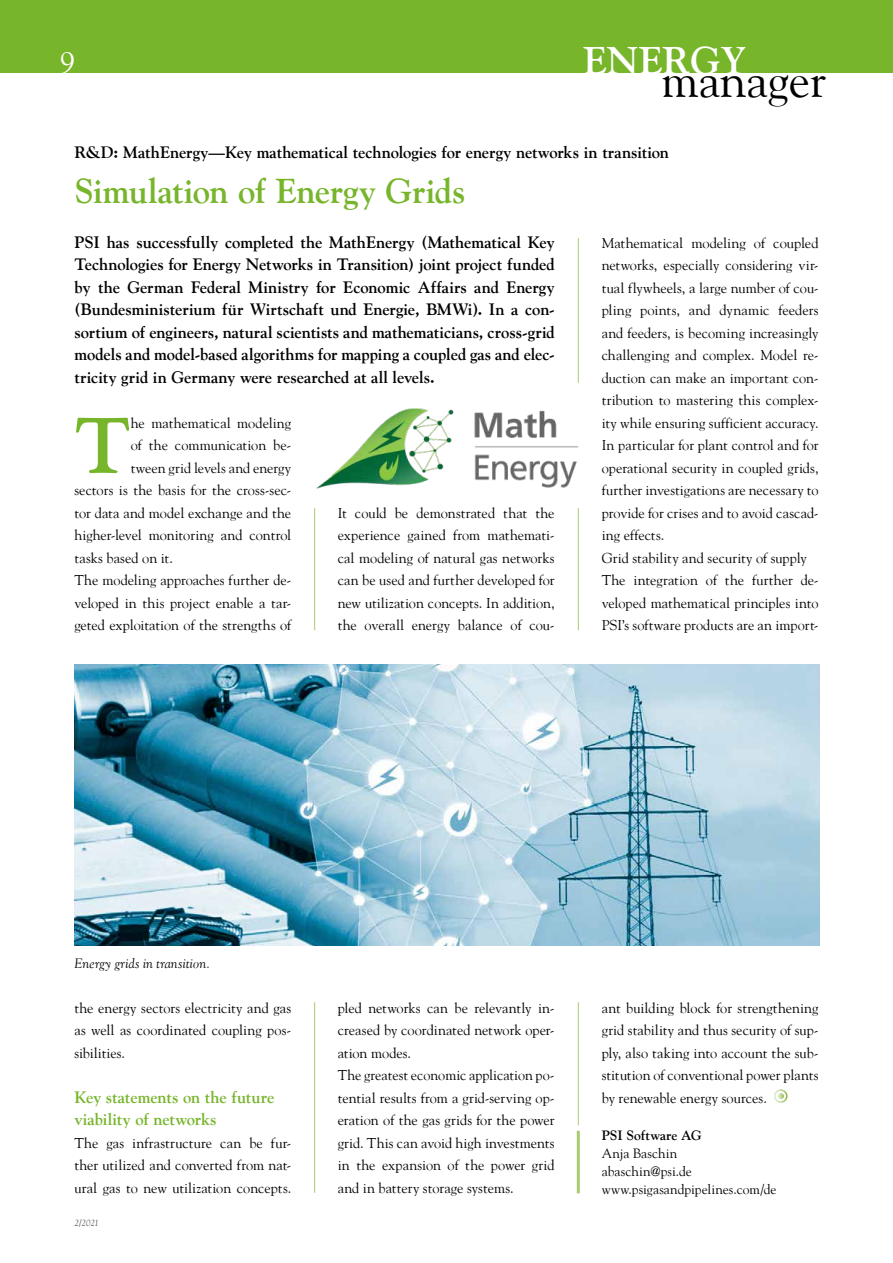
<style>
.page{position:relative;width:893px;height:1263px;background:#fff}
.page>*{position:absolute;margin:0;border:0;box-sizing:border-box;transform-origin:0 0}
.t1{font:700 78.15px "Goudy";color:#77b52b}
.t2{font:47.85px "Goudy";color:#000}
.t3{font:700 38.55px "Goudy";color:#fff}
.t4{font:700 34.5px "Goudy";letter-spacing:-.01em;color:#77b52b}
.t5{font:30px "Goudy";color:#fff}
.t6{font:700 16.5px/22.5px "Goudy";letter-spacing:-.005em;color:#000;text-align:justify}
.t7{font:700 16.5px/22.5px "Goudy";letter-spacing:-.005em;color:#77b52b}
.t8{font:14.25px/22.5px "Goudy";color:#000;text-align:justify}
.t9{font:13.5px/18px "Goudy";letter-spacing:.005em;color:#000}
.t10{font:italic 13.5px "Goudy";letter-spacing:.02em;color:#000}
.t11{font:700 13.5px "Goudy";color:#000}
.t12{font:italic 9px "Goudy";color:#565655}
</style>
<div class="page">
<div style="left:0;top:0;width:893px;height:72px;background:#77b52b"></div>
<hr style="left:578px;top:238px;width:1px;height:145px;background:#a8cb70">
<hr style="left:314px;top:508px;width:1px;height:122px;background:#a8cb70">
<div style="left:774px;top:1089px;width:13px;height:14px;border:2px solid #fff;border-radius:50%"></div>
<svg style="left:778px;top:1093px;width:6px;height:6px"></svg>
<img style="left:74px;top:665px;width:745px;height:280px">
<img style="left:317px;top:409px;width:261px;height:79px">
<hr style="left:577px;top:1131px;width:3px;height:62px;background:#a8cb70">
<hr style="left:314px;top:1002px;width:1px;height:191px;background:#a8cb70">
<hr style="left:578px;top:1002px;width:1px;height:123px;background:#a8cb70">
<hr style="left:578px;top:508px;width:1px;height:122px;background:#a8cb70">
<h3 class="t5" style="left:60px;top:44px;width:16px">9</h3>
<h3 class="t3" style="left:583px;top:38px;width:164px">ENERGY</h3>
<h2 class="t2" style="left:661px;top:51px;width:166px">manager</h2>
<p class="t6" style="left:74px;top:141px;width:596px">R&amp;D: MathEnergy—Key mathematical technologies for energy networks in transition</p>
<h3 class="t4" style="left:74px;top:171px;width:393px">Simulation of Energy Grids</h3>
<p class="t6" style="left:75px;top:231px;width:482px">PSI has successfully completed the MathEnergy (Mathematical Key Technologies for Energy Networks in Transition) joint project funded by the German Federal Ministry for Economic Affairs and Energy (Bundesministerium für Wirtschaft und Energie, BMWi). In a con&shy;sortium of engineers, natural scientists and mathematicians, cross-grid models and model-based algorithms for mapping a coupled gas and elec&shy;tricity grid in Germany were researched at all levels.</p>
<h1 class="t1" style="left:74px;top:399px;width:58px">T</h1>
<p class="t8" style="left:131px;top:411px;width:162px">he mathematical modeling</p>
<p class="t8" style="left:131px;top:434px;width:162px">of the communication be-</p>
<p class="t8" style="left:131px;top:456px;width:162px">tween grid levels and energy</p>
<p class="t8" style="left:74px;top:479px;width:218px">sectors is the basis for the cross-sec-</p>
<p class="t8" style="left:74px;top:501px;width:218px">tor data and model exchange and the</p>
<p class="t8" style="left:74px;top:524px;width:218px">higher-level monitoring and control</p>
<p class="t8" style="left:74px;top:546px;width:100px">tasks based on it.</p>
<p class="t8" style="left:74px;top:569px;width:218px">The modeling approaches further de-</p>
<p class="t8" style="left:74px;top:591px;width:218px">veloped in this project enable a tar-</p>
<p class="t8" style="left:74px;top:614px;width:218px">geted exploitation of the strengths of</p>
<p class="t8" style="left:338px;top:501px;width:218px">It could be demonstrated that the experience gained from mathemati&shy;cal modeling of natural gas networks can be used and further developed for new utilization concepts. In addition, the overall energy balance of cou-</p>
<p class="t8" style="left:602px;top:231px;width:218px;text-align:left">Mathematical modeling of coupled networks, especially considering vir&shy;tual flywheels, a large number of cou&shy;pling points, and dynamic feeders and feeders, is becoming increasingly challenging and complex. Model re&shy;duction can make an important con&shy;tribution to mastering this complex&shy;ity while ensuring sufficient accuracy.<br>In particular for plant control and for operational security in coupled grids, further investigations are necessary to provide for crises and to avoid cascad&shy;ing effects.<br>Grid stability and security of supply The integration of the further de&shy;veloped mathematical principles into PSI’s software products are an import-</p>
<p class="t10" style="left:74px;top:955px;width:137px">Energy grids in transition.</p>
<p class="t8" style="left:74px;top:996px;width:218px">the energy sectors electricity and gas as well as coordinated coupling pos&shy;sibilities.</p>
<p class="t7" style="left:74px;top:1086px;width:202px">Key statements on the future viability of networks</p>
<p class="t8" style="left:74px;top:1131px;width:218px">The gas infrastructure can be fur&shy;ther utilized and converted from nat&shy;ural gas to new utilization concepts.</p>
<p class="t12" style="left:74px;top:1217px;width:26px">2/2021</p>
<p class="t8" style="left:338px;top:996px;width:218px;text-align:left">pled networks can be relevantly in&shy;creased by coordinated network oper&shy;ation modes.<br>The greatest economic application po&shy;tential results from a grid-serving op&shy;eration of the gas grids for the power grid. This can avoid high investments in the expansion of the power grid and in battery storage systems.</p>
<p class="t8" style="left:602px;top:996px;width:218px">ant building block for strengthening grid stability and thus security of sup&shy;ply, also taking into account the sub&shy;stitution of conventional power plants by renewable energy sources.</p>
<p class="t11" style="left:602px;top:1128px;width:102px">PSI Software AG</p>
<p class="t9" style="left:602px;top:1144px;width:176px">Anja Baschin<br>abaschin@psi.de www.psigasandpipelines.com/de</p>
</div>
